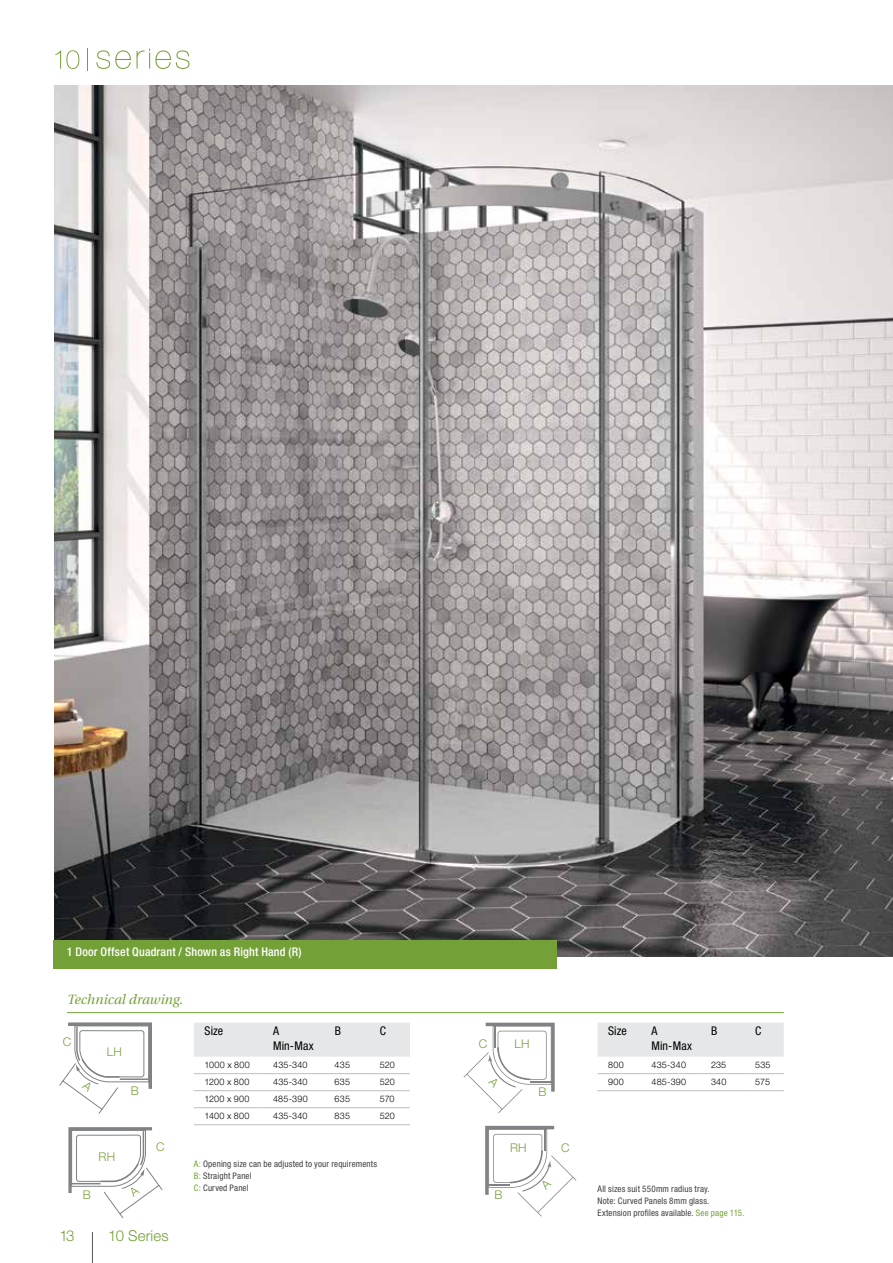
<style>
.page{position:relative;width:893px;height:1263px;background:#fff}
.page>*{position:absolute;margin:0;border:0;box-sizing:border-box;transform-origin:0 0}
.t1{font:300 15px "Helvetica Neue LT Std";letter-spacing:.005em;color:#74a137}
.t2{font:italic 13.5px "Utopia";color:#74a137}
.t3{font:500 condensed 12px "Helvetica Neue LT Std";letter-spacing:.015em;color:#fff}
.t4{font:condensed 12px/15px "Helvetica Neue LT Std";letter-spacing:.01em;color:#000}
.t5{font:300 12px "Helvetica Neue LT Std";letter-spacing:.015em;color:#74a137}
.t6{font:condensed 9px/12px "Helvetica Neue LT Std";letter-spacing:.015em;color:#414042}
.t7{font:300 9px "Helvetica Neue LT Std";letter-spacing:.02em;color:#000}
.s1{color:#74a137}
</style>
<div class="page">
<hr style="left:92px;top:1232px;width:1px;height:31px;background:#58595b">
<img style="left:55px;top:86px;width:838px;height:871px">
<div style="left:54px;top:940px;width:503px;height:29px;background:#74a137"></div>
<svg style="left:55px;top:50px;width:24px;height:19px"></svg>
<svg style="left:137px;top:49px;width:52px;height:20px"></svg>
<svg style="left:96px;top:50px;width:35px;height:19px"></svg>
<div style="left:194px;top:1023px;width:216px;height:34px;background:#e6e7e8"></div>
<hr style="left:194px;top:1073px;width:68px;height:1px;background:#bcbec0">
<hr style="left:262px;top:1073px;width:62px;height:1px;background:#bcbec0">
<hr style="left:324px;top:1073px;width:45px;height:1px;background:#bcbec0">
<hr style="left:369px;top:1073px;width:41px;height:1px;background:#bcbec0">
<hr style="left:194px;top:1090px;width:68px;height:1px;background:#bcbec0">
<hr style="left:262px;top:1090px;width:62px;height:1px;background:#bcbec0">
<hr style="left:324px;top:1090px;width:45px;height:1px;background:#bcbec0">
<hr style="left:369px;top:1090px;width:41px;height:1px;background:#bcbec0">
<hr style="left:194px;top:1107px;width:68px;height:1px;background:#bcbec0">
<hr style="left:262px;top:1107px;width:62px;height:1px;background:#bcbec0">
<hr style="left:324px;top:1107px;width:45px;height:1px;background:#bcbec0">
<hr style="left:369px;top:1107px;width:41px;height:1px;background:#bcbec0">
<hr style="left:194px;top:1124px;width:68px;height:1px;background:#bcbec0">
<hr style="left:262px;top:1124px;width:62px;height:1px;background:#bcbec0">
<hr style="left:324px;top:1124px;width:45px;height:1px;background:#bcbec0">
<hr style="left:369px;top:1124px;width:41px;height:1px;background:#bcbec0">
<hr style="left:67px;top:1012px;width:717px;height:1px;background:#74a137">
<div style="left:597px;top:1023px;width:187px;height:34px;background:#e6e7e8"></div>
<hr style="left:597px;top:1073px;width:44px;height:1px;background:#bcbec0">
<hr style="left:641px;top:1073px;width:59px;height:1px;background:#bcbec0">
<hr style="left:700px;top:1073px;width:45px;height:1px;background:#bcbec0">
<hr style="left:745px;top:1073px;width:39px;height:1px;background:#bcbec0">
<hr style="left:597px;top:1090px;width:44px;height:1px;background:#bcbec0">
<hr style="left:641px;top:1090px;width:59px;height:1px;background:#bcbec0">
<hr style="left:700px;top:1090px;width:45px;height:1px;background:#bcbec0">
<hr style="left:745px;top:1090px;width:39px;height:1px;background:#bcbec0">
<svg style="left:59px;top:1023px;width:93px;height:91px"></svg>
<svg style="left:68px;top:1127px;width:95px;height:91px"></svg>
<svg style="left:463px;top:1023px;width:92px;height:90px"></svg>
<svg style="left:485px;top:1126px;width:91px;height:90px"></svg>
<h3 class="t3" style="left:67px;top:945px;width:236px">1 Door Offset Quadrant / Shown as Right Hand (R)</h3>
<h2 class="t2" style="left:67px;top:992px;width:117px">Technical drawing.</h2>
<h3 class="t4" style="left:205px;top:1024px;width:20px">Size</h3>
<h3 class="t4" style="left:273px;top:1024px;width:42px">A<br>Min-Max</h3>
<h3 class="t4" style="left:335px;top:1024px;width:8px">B</h3>
<h3 class="t4" style="left:380px;top:1024px;width:8px">C</h3>
<p class="t7" style="left:205px;top:1059px;width:47px">1000 x 800</p>
<p class="t7" style="left:273px;top:1059px;width:36px">435-340</p>
<p class="t7" style="left:335px;top:1059px;width:17px">435</p>
<p class="t7" style="left:380px;top:1059px;width:17px">520</p>
<p class="t7" style="left:205px;top:1077px;width:46px">1200 x 800</p>
<p class="t7" style="left:273px;top:1077px;width:36px">435-340</p>
<p class="t7" style="left:335px;top:1077px;width:17px">635</p>
<p class="t7" style="left:380px;top:1077px;width:17px">520</p>
<p class="t7" style="left:205px;top:1094px;width:46px">1200 x 900</p>
<p class="t7" style="left:273px;top:1094px;width:36px">485-390</p>
<p class="t7" style="left:335px;top:1094px;width:17px">635</p>
<p class="t7" style="left:380px;top:1094px;width:16px">570</p>
<p class="t7" style="left:205px;top:1111px;width:46px">1400 x 800</p>
<p class="t7" style="left:273px;top:1111px;width:36px">435-340</p>
<p class="t7" style="left:335px;top:1111px;width:17px">835</p>
<p class="t7" style="left:380px;top:1111px;width:17px">520</p>
<h3 class="t5" style="left:63px;top:1035px;width:10px">C</h3>
<h3 class="t5" style="left:107px;top:1045px;width:17px">LH</h3>
<h3 class="t5" style="left:131px;top:1083px;width:10px">B</h3>
<h3 class="t5" style="left:98px;top:1149px;width:18px">RH</h3>
<h3 class="t5" style="left:83px;top:1187px;width:10px">B</h3>
<h3 class="t5" style="left:156px;top:1139px;width:10px">C</h3>
<h1 class="t1" style="left:59px;top:1226px;width:16px">13</h1>
<h1 class="t1" style="left:108px;top:1226px;width:62px">10 Series</h1>
<p class="t6" style="left:194px;top:1158px;width:185px"><span class="s1">A:</span> Opening size can be adjusted to your requirements<br><span class="s1">B:</span> Straight Panel<br><span class="s1">C:</span> Curved Panel</p>
<h3 class="t5" style="left:479px;top:1037px;width:10px">C</h3>
<h3 class="t5" style="left:514px;top:1037px;width:17px">LH</h3>
<h3 class="t5" style="left:538px;top:1084px;width:10px">B</h3>
<h3 class="t5" style="left:510px;top:1140px;width:18px">RH</h3>
<h3 class="t5" style="left:561px;top:1140px;width:10px">C</h3>
<h3 class="t5" style="left:494px;top:1188px;width:10px">B</h3>
<h3 class="t4" style="left:608px;top:1024px;width:20px">Size</h3>
<h3 class="t4" style="left:651px;top:1024px;width:42px">A<br>Min-Max</h3>
<h3 class="t4" style="left:711px;top:1024px;width:8px">B</h3>
<h3 class="t4" style="left:755px;top:1024px;width:8px">C</h3>
<p class="t7" style="left:608px;top:1059px;width:17px">800</p>
<p class="t7" style="left:651px;top:1059px;width:36px">435-340</p>
<p class="t7" style="left:711px;top:1059px;width:17px">235</p>
<p class="t7" style="left:755px;top:1059px;width:17px">535</p>
<p class="t7" style="left:608px;top:1077px;width:17px">900</p>
<p class="t7" style="left:651px;top:1077px;width:36px">485-390</p>
<p class="t7" style="left:711px;top:1077px;width:17px">340</p>
<p class="t7" style="left:755px;top:1077px;width:16px">575</p>
<p class="t6" style="left:597px;top:1183px;width:149px">All sizes suit 550mm radius tray.<br>Note: Curved Panels 8mm glass.<br>Extension profiles available. <span class="s1">See page 115.</span></p>
</div>
